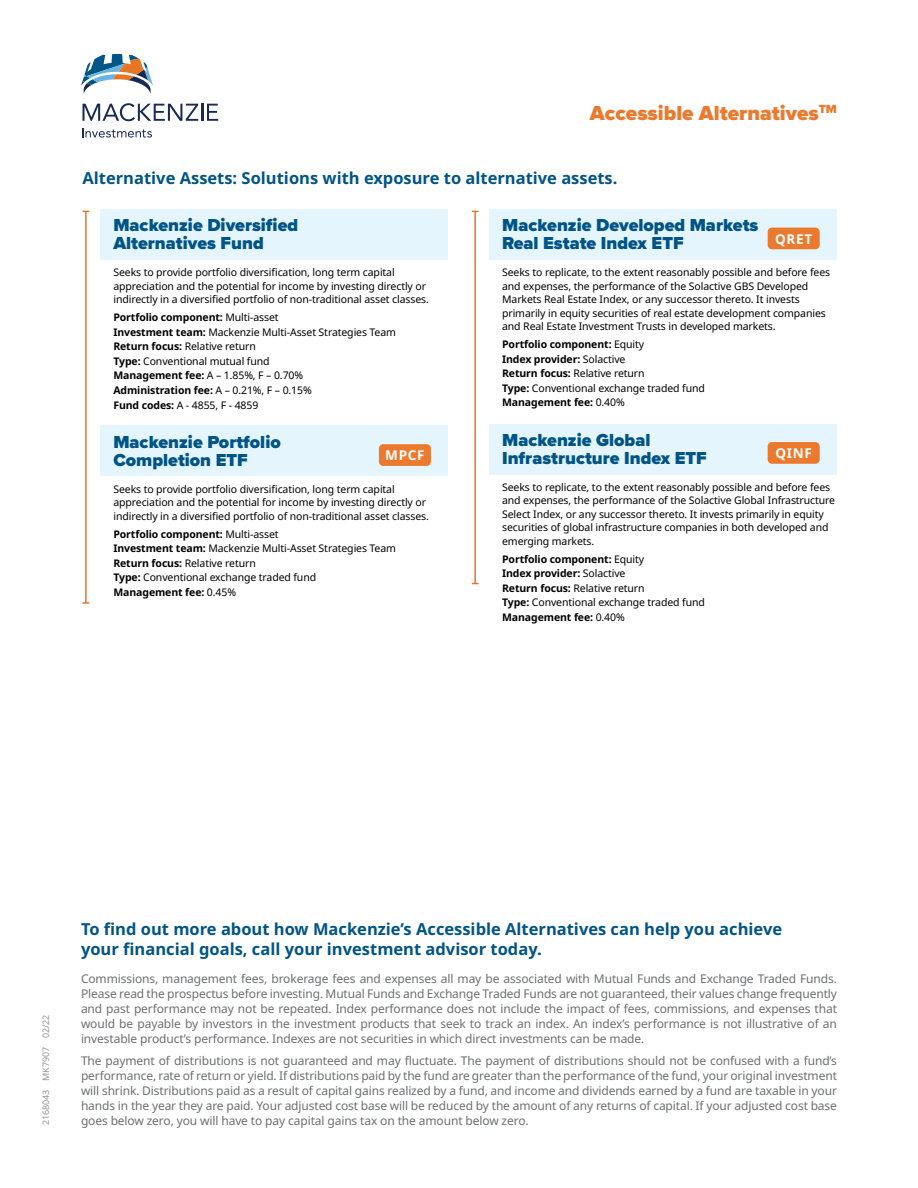
<style>
.page{position:relative;width:918px;height:1188px;background:#fff}
.page>*{position:absolute;margin:0;border:0;box-sizing:border-box;transform-origin:0 0}
.t1{font:900 21px "Proxima Nova";color:#eb7a2f}
.t2{font:900 18px/18px "Proxima Nova";color:#005486}
.CTA{font:700 16.5px/19.5px "Noto Sans";color:#005486}
.Ticker{font:700 13.5px "Noto Sans";letter-spacing:.05em;color:#fff}
.Disclaimer{font:12px/15px "Noto Sans";letter-spacing:-.01em;color:#6d6e71;text-align:justify}
.Body-small-list{font:10.5px/13.5px "Noto Sans";letter-spacing:-.01em;color:#000}
.Body-small-list-2{font:700 10.5px "Noto Sans";letter-spacing:-.01em;color:#000}
.t3{font:9px "Noto Sans";letter-spacing:-.01em;color:#939598}
.s1{font-weight:400}
.s2{font-weight:700}
</style>
<div class="page">
<div style="left:490px;top:424px;width:347px;height:51px;background:#e5f5fd"></div>
<div style="left:490px;top:209px;width:347px;height:50px;background:#e5f5fd"></div>
<div style="left:100px;top:426px;width:348px;height:50px;background:#e5f5fd"></div>
<div style="left:100px;top:209px;width:348px;height:50px;background:#e5f5fd"></div>
<hr style="left:85px;top:211px;width:2px;height:392px;background:#e87524">
<svg style="left:82px;top:602px;width:7px;height:2px"></svg>
<hr style="left:474px;top:211px;width:2px;height:373px;background:#e87524">
<svg style="left:81px;top:54px;width:72px;height:40px"></svg>
<svg style="left:82px;top:103px;width:136px;height:18px"></svg>
<svg style="left:83px;top:128px;width:69px;height:10px"></svg>
<div style="left:379px;top:444px;width:52px;height:22px;background:#eb7a2f;border-radius:4px"></div>
<div style="left:768px;top:228px;width:52px;height:21px;background:#eb7a2f;border-radius:4px"></div>
<div style="left:768px;top:442px;width:52px;height:22px;background:#eb7a2f;border-radius:4px"></div>
<h1 class="t1" style="left:590px;top:98px;width:249px">Accessible Alternatives<sup>TM</sup></h1>
<h3 class="CTA" style="left:82px;top:168px;width:537px">Alternative Assets: Solutions with exposure to alternative assets.</h3>
<h4 class="t2" style="left:113px;top:216px;width:186px">Mackenzie Diversified<br>Alternatives Fund</h4>
<p class="Body-small-list" style="left:113px;top:266px;width:317px">Seeks to provide portfolio diversification, long term capital appreciation and the potential for income by investing directly or indirectly in a diversified portfolio of non-traditional asset classes.</p>
<p class="Body-small-list-2" style="left:113px;top:310px;width:167px">Portfolio component: <span class="s1">Multi-asset</span></p>
<p class="Body-small-list" style="left:113px;top:325px;width:284px"><span class="s2">Investment team:</span> Mackenzie Multi-Asset Strategies Team</p>
<p class="Body-small-list" style="left:113px;top:340px;width:144px"><span class="s2">Return focus:</span> Relative return</p>
<p class="Body-small-list" style="left:113px;top:355px;width:158px"><span class="s2">Type:</span> Conventional mutual fund</p>
<p class="Body-small-list" style="left:113px;top:369px;width:191px"><span class="s2">Management fee:</span> A – 1.85%, F – 0.70%</p>
<p class="Body-small-list-2" style="left:113px;top:383px;width:200px">Administration fee: <span class="s1">A – 0.21%, F – 0.15%</span></p>
<p class="Body-small-list" style="left:113px;top:398px;width:147px"><span class="s2">Fund codes:</span> A - 4855, F - 4859</p>
<h4 class="t2" style="left:113px;top:433px;width:169px">Mackenzie Portfolio<br>Completion ETF</h4>
<h4 class="t2" style="left:502px;top:216px;width:258px">Mackenzie Developed Markets<br>Real Estate Index ETF</h4>
<p class="Ticker" style="left:775px;top:229px;width:39px">QRET</p>
<p class="Body-small-list" style="left:502px;top:266px;width:330px">Seeks to replicate, to the extent reasonably possible and before fees and expenses, the performance of the Solactive GBS Developed Markets Real Estate Index, or any successor thereto. It invests primarily in equity securities of real estate development companies and Real Estate Investment Trusts in developed markets.</p>
<p class="Body-small-list-2" style="left:502px;top:337px;width:144px">Portfolio component: <span class="s1">Equity</span></p>
<p class="Body-small-list-2" style="left:502px;top:351px;width:125px">Index provider: <span class="s1">Solactive</span></p>
<p class="Body-small-list" style="left:502px;top:367px;width:144px"><span class="s2">Return focus:</span> Relative return</p>
<p class="Body-small-list" style="left:502px;top:382px;width:204px"><span class="s2">Type:</span> Conventional exchange traded fund</p>
<p class="Body-small-list-2" style="left:502px;top:395px;width:124px">Management fee: <span class="s1">0.40%</span></p>
<h4 class="t2" style="left:502px;top:431px;width:206px">Mackenzie Global<br>Infrastructure Index ETF</h4>
<p class="Ticker" style="left:775px;top:444px;width:38px">QINF</p>
<p class="Body-small-list" style="left:502px;top:480px;width:335px">Seeks to replicate, to the extent reasonably possible and before fees and expenses, the performance of the Solactive Global Infrastructure Select Index, or any successor thereto. It invests primarily in equity securities of global infrastructure companies in both developed and emerging markets.</p>
<p class="Body-small-list-2" style="left:502px;top:551px;width:144px">Portfolio component: <span class="s1">Equity</span></p>
<p class="Body-small-list-2" style="left:502px;top:566px;width:125px">Index provider: <span class="s1">Solactive</span></p>
<p class="Body-small-list" style="left:502px;top:581px;width:144px"><span class="s2">Return focus:</span> Relative return</p>
<p class="Body-small-list" style="left:502px;top:596px;width:204px"><span class="s2">Type:</span> Conventional exchange traded fund</p>
<p class="Body-small-list-2" style="left:502px;top:610px;width:124px">Management fee: <span class="s1">0.40%</span></p>
<p class="Ticker" style="left:385px;top:446px;width:41px">MPCF</p>
<p class="Body-small-list" style="left:113px;top:483px;width:317px">Seeks to provide portfolio diversification, long term capital appreciation and the potential for income by investing directly or indirectly in a diversified portfolio of non-traditional asset classes.</p>
<p class="Body-small-list-2" style="left:113px;top:527px;width:167px">Portfolio component: <span class="s1">Multi-asset</span></p>
<p class="Body-small-list" style="left:113px;top:542px;width:284px"><span class="s2">Investment team:</span> Mackenzie Multi-Asset Strategies Team</p>
<p class="Body-small-list" style="left:113px;top:557px;width:144px"><span class="s2">Return focus:</span> Relative return</p>
<p class="Body-small-list" style="left:113px;top:571px;width:204px"><span class="s2">Type:</span> Conventional exchange traded fund</p>
<p class="Body-small-list-2" style="left:113px;top:585px;width:124px">Management fee: <span class="s1">0.45%</span></p>
<p class="t3" style="left:39px;top:1081px;width:68px;rotate:-90deg">MK7907 02/22</p>
<p class="t3" style="left:39px;top:1125px;width:37px;rotate:-90deg">2168043</p>
<p class="CTA" style="left:81px;top:920px;width:703px">To find out more about how Mackenzie’s Accessible Alternatives can help you achieve your financial goals, call your investment advisor today.</p>
<p class="Disclaimer" style="left:81px;top:972px;width:758px">Commissions, management fees, brokerage fees and expenses all may be associated with Mutual Funds and Exchange Traded Funds.<br>Please read the prospectus before investing. Mutual Funds and Exchange Traded Funds are not guaranteed, their values change frequently and past performance may not be repeated. Index performance does not include the impact of fees, commissions, and expenses that would be payable by investors in the investment products that seek to track an index. An index’s performance is not illustrative of an investable product’s performance. Indexes are not securities in which direct investments can be made.</p>
<p class="Disclaimer" style="left:81px;top:1054px;width:758px">The payment of distributions is not guaranteed and may fluctuate. The payment of distributions should not be confused with a fund’s performance, rate of return or yield. If distributions paid by the fund are greater than the performance of the fund, your original investment will shrink. Distributions paid as a result of capital gains realized by a fund, and income and dividends earned by a fund are taxable in your hands in the year they are paid. Your adjusted cost base will be reduced by the amount of any returns of capital. If your adjusted cost base</p>
<p class="Disclaimer" style="left:81px;top:1114px;width:449px">goes below zero, you will have to pay capital gains tax on the amount below zero.</p>
</div>
